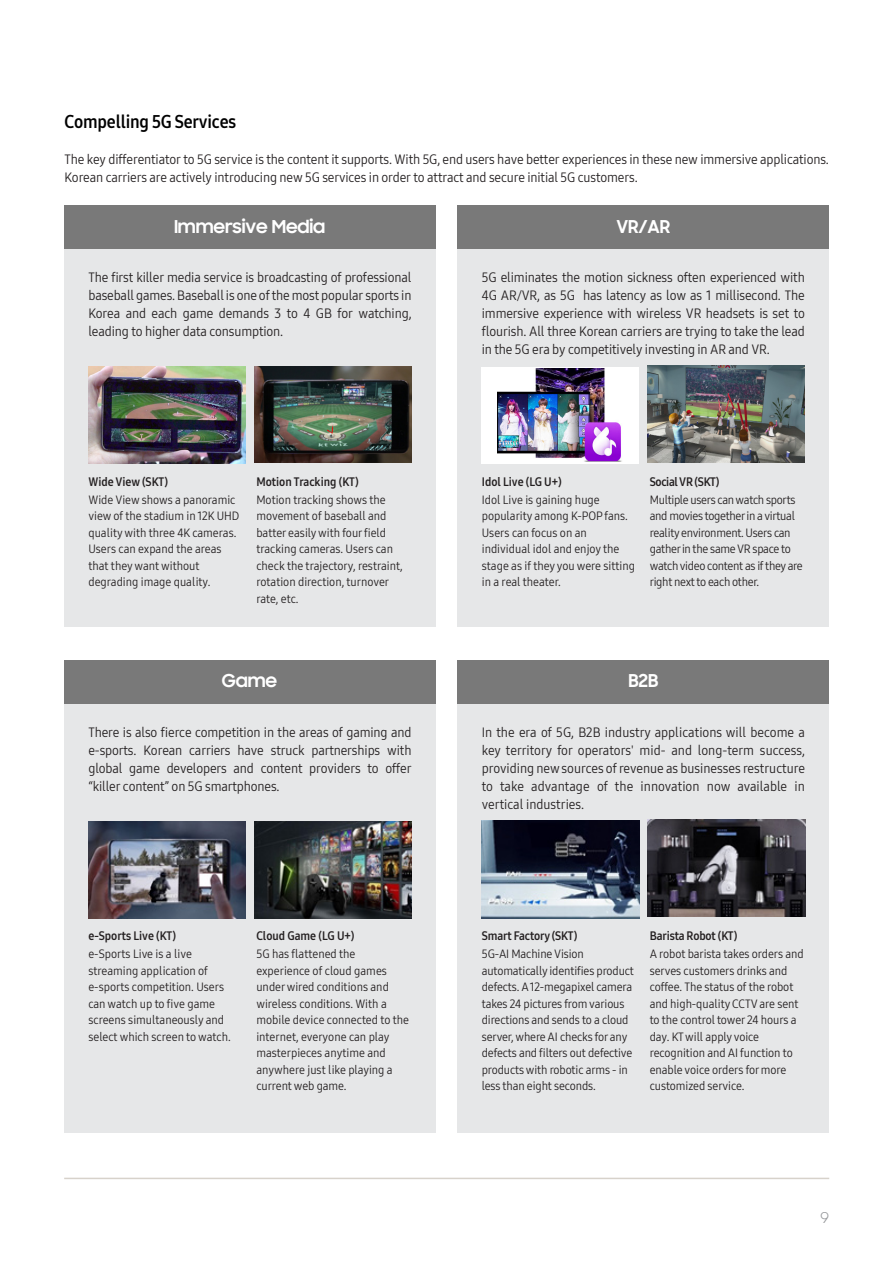
<style>
.page{position:relative;width:893px;height:1263px;background:#fff}
.page>*{position:absolute;margin:0;border:0;box-sizing:border-box;transform-origin:0 0}
.t1{font:700 18px "Samsung Sharp Sans";letter-spacing:-.01em;color:#fff}
.t2{font:18px "Samsung One 700 C";letter-spacing:-.01em;color:#000}
.t3{font:15px "Samsung Sharp Sans";color:#939598}
.t4{font:13.5px/18px "Samsung One 400 C";letter-spacing:-.01em;color:#231f20;text-align:justify}
.t5{font:12px/16.5px "Samsung One 400 C";letter-spacing:-.005em;color:#231f20}
.t6{font:12px/16.5px "Samsung One 400 C";letter-spacing:-.025em;color:#231f20}
.t7{font:12px "Samsung One 700 C";letter-spacing:-.01em;color:#231f20}
</style>
<div class="page">
<hr style="left:64px;top:1178px;width:765px;height:1px;background:#d7d2cb">
<div style="left:64px;top:205px;width:372px;height:422px;background:#e6e7e8"></div>
<div style="left:64px;top:205px;width:372px;height:44px;background:#797979"></div>
<div style="left:458px;top:205px;width:371px;height:422px;background:#e6e7e8"></div>
<div style="left:458px;top:205px;width:371px;height:44px;background:#797979"></div>
<img style="left:88px;top:367px;width:158px;height:96px">
<img style="left:254px;top:367px;width:158px;height:95px">
<div style="left:482px;top:367px;width:157px;height:97px;background:#fff"></div>
<img style="left:498px;top:368px;width:124px;height:93px">
<img style="left:648px;top:366px;width:157px;height:96px">
<div style="left:64px;top:660px;width:372px;height:473px;background:#e6e7e8"></div>
<div style="left:64px;top:660px;width:372px;height:44px;background:#797979"></div>
<div style="left:458px;top:660px;width:371px;height:473px;background:#e6e7e8"></div>
<div style="left:458px;top:660px;width:371px;height:44px;background:#797979"></div>
<img style="left:648px;top:819px;width:157px;height:97px">
<img style="left:482px;top:821px;width:158px;height:97px">
<img style="left:254px;top:822px;width:158px;height:96px">
<img style="left:88px;top:822px;width:158px;height:96px">
<h1 class="t2" style="left:64px;top:109px;width:173px">Compelling 5G Services</h1>
<p class="t4" style="left:64px;top:150px;width:766px">The key differentiator to 5G service is the content it supports. With 5G, end users have better experiences in these new immersive applications.<br>Korean carriers are actively introducing new 5G services in order to attract and secure initial 5G customers.</p>
<h1 class="t1" style="left:174px;top:213px;width:153px">Immersive Media</h1>
<h1 class="t1" style="left:616px;top:213px;width:55px">VR/AR</h1>
<p class="t4" style="left:88px;top:268px;width:325px">The first killer media service is broadcasting of professional baseball games. Baseball is one of the most popular sports in Korea and each game demands 3 to 4 GB for watching, leading to higher data consumption.</p>
<p class="t4" style="left:482px;top:268px;width:325px">5G eliminates the motion sickness often experienced with 4G AR/VR, as 5G has latency as low as 1 millisecond. The immersive experience with wireless VR headsets is set to flourish. All three Korean carriers are trying to take the lead in the 5G era by competitively investing in AR and VR.</p>
<p class="t7" style="left:88px;top:473px;width:81px">Wide View (SKT)</p>
<p class="t5" style="left:88px;top:491px;width:153px">Wide View shows a panoramic view of the stadium in 12K UHD quality with three 4K cameras.<br>Users can expand the areas that they want without degrading image quality.</p>
<p class="t7" style="left:256px;top:473px;width:104px">Motion Tracking (KT)</p>
<p class="t5" style="left:256px;top:491px;width:148px">Motion tracking shows the movement of baseball and batter easily with four field tracking cameras. Users can check the trajectory, restraint, rotation direction, turnover rate, etc.</p>
<p class="t7" style="left:482px;top:473px;width:82px">Idol Live (LG U+)</p>
<p class="t5" style="left:482px;top:491px;width:155px">Idol Live is gaining huge popularity among K-POP fans.<br>Users can focus on an individual idol and enjoy the stage as if they you were sitting in a real theater.</p>
<p class="t7" style="left:650px;top:473px;width:71px">Social VR (SKT)</p>
<p class="t6" style="left:650px;top:491px;width:155px">Multiple users can watch sports and movies together in a virtual reality environment. Users can gather in the same VR space to watch video content as if they are right next to each other.</p>
<h1 class="t1" style="left:222px;top:668px;width:57px">Game</h1>
<h1 class="t1" style="left:628px;top:668px;width:31px">B2B</h1>
<p class="t4" style="left:88px;top:723px;width:325px">There is also fierce competition in the areas of gaming and e-sports. Korean carriers have struck partnerships with global game developers and content providers to offer “killer content” on 5G smartphones.</p>
<p class="t4" style="left:482px;top:723px;width:325px">In the era of 5G, B2B industry applications will become a key territory for operators' mid- and long-term success, providing new sources of revenue as businesses restructure to take advantage of the innovation now available in vertical industries.</p>
<p class="t7" style="left:88px;top:928px;width:89px">e-Sports Live (KT)</p>
<p class="t5" style="left:88px;top:946px;width:144px">e-Sports Live is a live streaming application of e-sports competition. Users can watch up to five game screens simultaneously and select which screen to watch.</p>
<p class="t7" style="left:256px;top:928px;width:100px">Cloud Game (LG U+)</p>
<p class="t5" style="left:256px;top:946px;width:154px">5G has flattened the experience of cloud games under wired conditions and wireless conditions. With a mobile device connected to the internet, everyone can play masterpieces anytime and anywhere just like playing a current web game.</p>
<p class="t7" style="left:482px;top:928px;width:97px">Smart Factory (SKT)</p>
<p class="t5" style="left:482px;top:946px;width:154px">5G-AI Machine Vision automatically identifies product defects. A 12-megapixel camera takes 24 pictures from various directions and sends to a cloud server, where AI checks for any defects and filters out defective products with robotic arms - in less than eight seconds.</p>
<p class="t7" style="left:650px;top:928px;width:89px">Barista Robot (KT)</p>
<p class="t5" style="left:650px;top:946px;width:155px">A robot barista takes orders and serves customers drinks and coffee. The status of the robot and high-quality CCTV are sent to the control tower 24 hours a day. KT will apply voice recognition and AI function to enable voice orders for more customized service.</p>
<p class="t3" style="left:820px;top:1207px;width:11px">9</p>
</div>
